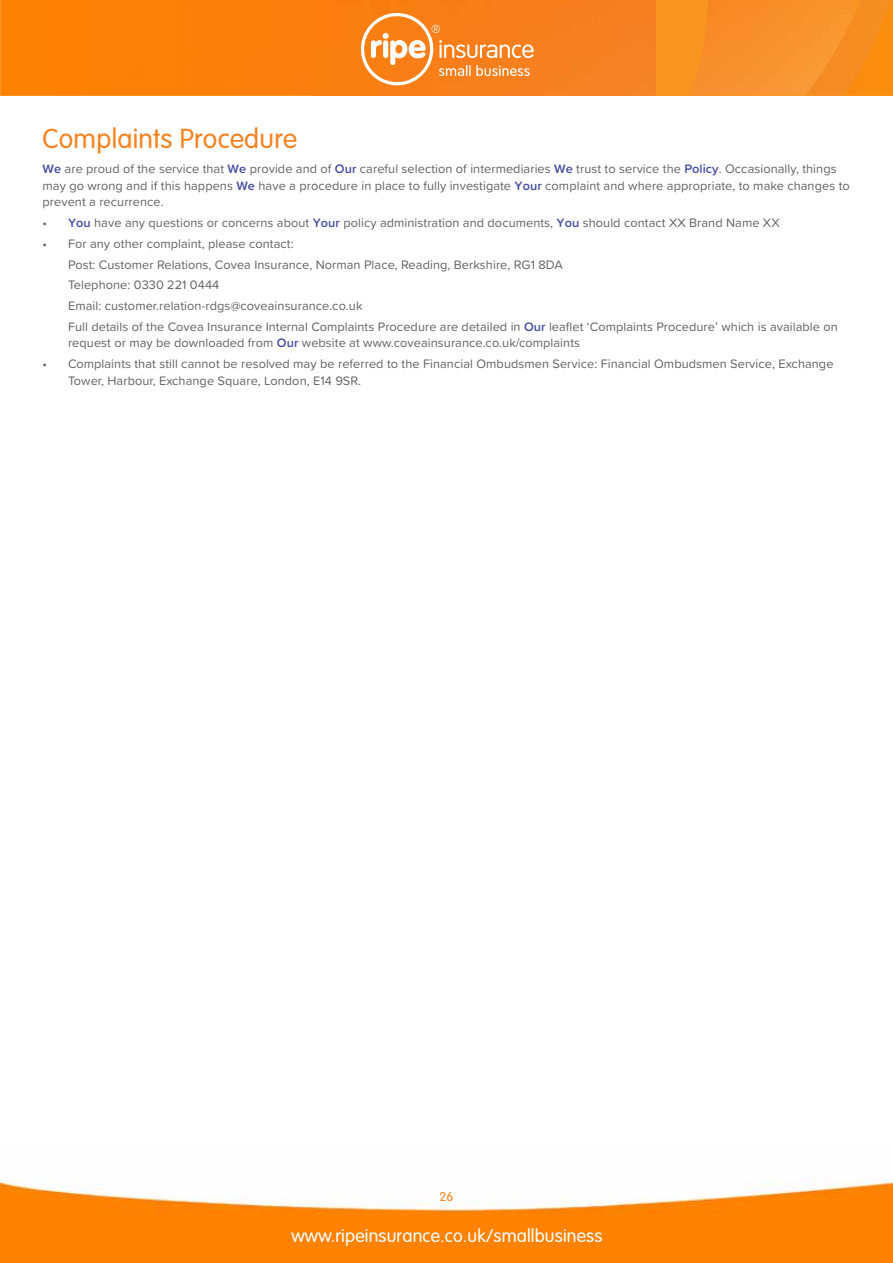
<style>
.page{position:relative;width:893px;height:1263px;background:#fff}
.page>*{position:absolute;margin:0;border:0;box-sizing:border-box;transform-origin:0 0}
.t1{font:300 27px "VAG Rounded Std";letter-spacing:.01em;color:#f58220}
.t2{font:300 18px "VAG Rounded Std";letter-spacing:.01em;color:#fff}
.t3{font:12.75px/20.7px "Proxima Soft";letter-spacing:.005em;color:#626164}
.t4{font:300 12.75px "VAG Rounded Std";color:#f58220}
.s1{font-weight:600;color:#434a9f}
</style>
<div class="page">
<img style="left:0;top:1179px;width:893px;height:84px">
<svg style="left:0;top:0;width:893px;height:95px;background:#f8901a"></svg>
<img style="left:690px;top:0;width:162px;height:95px">
<img style="left:1px;top:0;width:655px;height:95px">
<svg style="left:361px;top:13px;width:173px;height:72px;background:#f99541"></svg>
<h1 class="t1" style="left:43px;top:123px;width:256px">Complaints Procedure</h1>
<p class="t3" style="left:43px;top:160px;width:809px;line-height:16.5px"><span class="s1">We</span> are proud of the service that <span class="s1">We</span> provide and of <span class="s1">Our</span> careful selection of intermediaries <span class="s1">We</span> trust to service the <span class="s1">Policy</span>. Occasionally, things may go wrong and if this happens <span class="s1">We</span> have a procedure in place to fully investigate <span class="s1">Your</span> complaint and where appropriate, to make changes to prevent a recurrence.</p>
<p class="t3" style="left:43px;top:212px;width:739px">• <span class="s1">You</span> have any questions or concerns about <span class="s1">Your</span> policy administration and documents, <span class="s1">You</span> should contact XX Brand Name XX</p>
<p class="t3" style="left:68px;top:233px;width:771px;text-indent:-26px">• For any other complaint, please contact:<br>Post: Customer Relations, Covea Insurance, Norman Place, Reading, Berkshire, RG1 8DA<br>Telephone: 0330 221 0444<br>Email: customer.relation-rdgs@coveainsurance.co.uk<br>Full details of the Covea Insurance Internal Complaints Procedure are detailed in <span class="s1">Our</span> leaflet ‘Complaints Procedure’ which is available on</p>
<p class="t3" style="left:68px;top:332px;width:513px">request or may be downloaded from <span class="s1">Our</span> website at www.coveainsurance.co.uk/complaints</p>
<p class="t3" style="left:68px;top:355px;width:767px;line-height:16.5px;text-indent:-26px">• Complaints that still cannot be resolved may be referred to the Financial Ombudsmen Service: Financial Ombudsmen Service, Exchange<br>Tower, Harbour, Exchange Square, London, E14 9SR.</p>
<p class="t4" style="left:440px;top:1189px;width:15px">26</p>
<h2 class="t2" style="left:291px;top:1225px;width:313px">www.ripeinsurance.co.uk/smallbusiness</h2>
</div>
